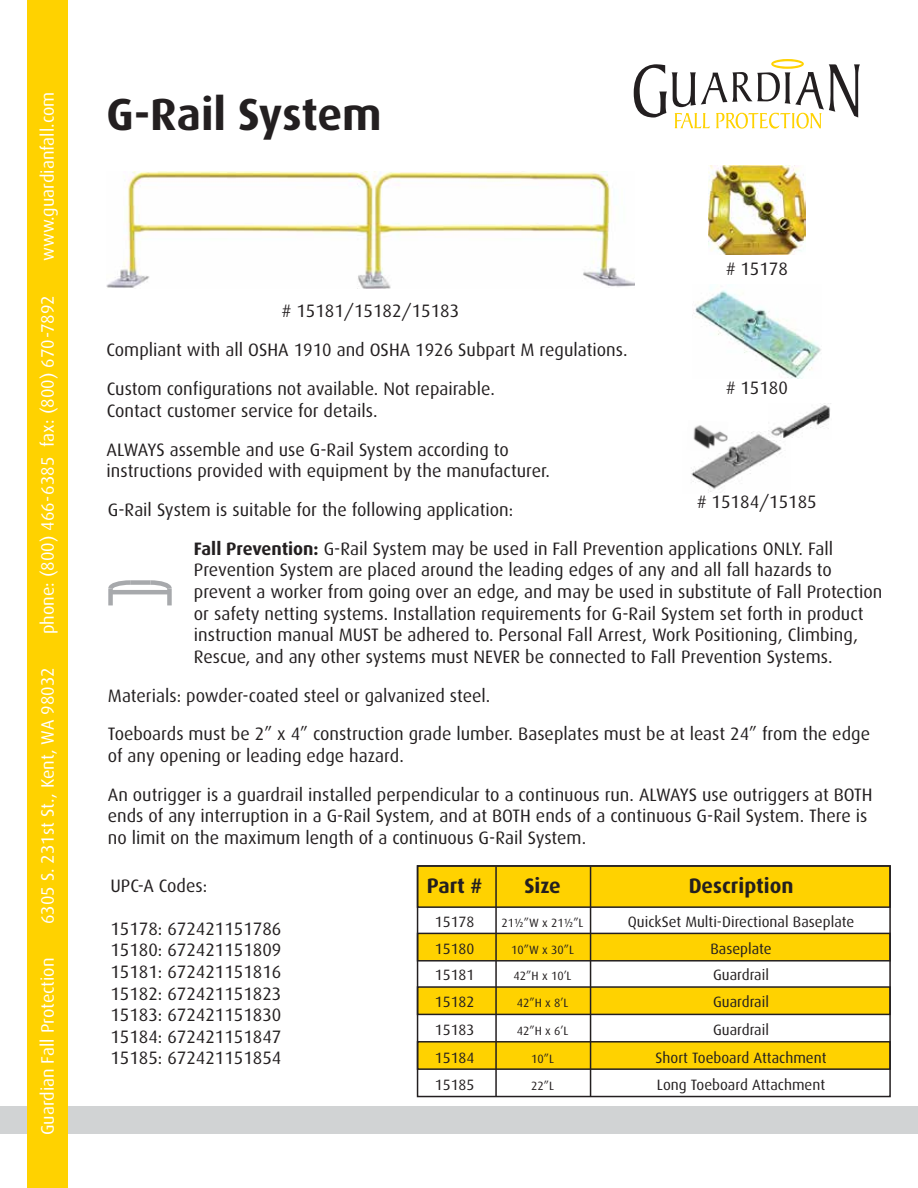
<style>
.page{position:relative;width:918px;height:1188px;background:#fff}
.page>*{position:absolute;margin:0;border:0;box-sizing:border-box;transform-origin:0 0}
.t1{font:700 45px "Dax";color:#231f20}
.t2{font:700 21px "Dax";color:#231f20}
.t3{font:18px/21.6px "Dax";color:#231f20}
.t4{font:18px "Dax";color:#fff}
.t5{font:15px/27px "Dax";color:#231f20;text-align:justify}
.t6{font:12px "Dax";color:#231f20}
.s1{font-weight:700}
</style>
<div class="page">
<div style="left:0;top:1107px;width:918px;height:27px;background:#d1d3d4"></div>
<div style="left:27px;top:0;width:41px;height:1188px;background:#ffd200"></div>
<svg style="left:108px;top:580px;width:22px;height:9px"></svg>
<svg style="left:150px;top:580px;width:22px;height:9px"></svg>
<div style="left:130px;top:580px;width:20px;height:5px;background:#a7a9ac"></div>
<div style="left:167px;top:589px;width:5px;height:16px;background:#a7a9ac"></div>
<div style="left:108px;top:589px;width:5px;height:16px;background:#a7a9ac"></div>
<hr style="left:111px;top:590px;width:58px;height:4px;background:#a7a9ac">
<svg style="left:634px;top:59px;width:226px;height:70px"></svg>
<img style="left:107px;top:172px;width:527px;height:117px">
<img style="left:709px;top:166px;width:96px;height:89px">
<img style="left:693px;top:290px;width:128px;height:89px">
<img style="left:691px;top:432px;width:91px;height:61px">
<img style="left:691px;top:425px;width:37px;height:27px">
<img style="left:768px;top:403px;width:63px;height:36px">
<div style="left:417px;top:1041px;width:474px;height:29px;background:#ffd200;border:2px solid #231f20"></div>
<div style="left:417px;top:865px;width:474px;height:43px;background:#ffd200;border:2px solid #231f20"></div>
<div style="left:417px;top:933px;width:474px;height:29px;background:#ffd200;border:2px solid #231f20"></div>
<div style="left:417px;top:986px;width:474px;height:29px;background:#ffd200;border:2px solid #231f20"></div>
<div style="left:417px;top:865px;width:474px;height:232px;border:2px solid #231f20"></div>
<hr style="left:495px;top:867px;width:2px;height:230px;background:#231f20">
<hr style="left:590px;top:867px;width:1px;height:230px;background:#231f20">
<p class="t4" style="left:38px;top:261px;width:171px;rotate:-90deg">www.guardianfall.com</p>
<h1 class="t1" style="left:107px;top:89px;width:277px">G-Rail System</h1>
<p class="t3" style="left:726px;top:258px;width:63px"># 15178</p>
<p class="t4" style="left:38px;top:634px;width:341px;rotate:-90deg">phone: (800) 466-6385 fax: (800) 670-7892</p>
<p class="t4" style="left:38px;top:924px;width:258px;rotate:-90deg">6305 S. 231st St., Kent, WA 98032</p>
<p class="t4" style="left:38px;top:1135px;width:179px;rotate:-90deg">Guardian Fall Protection</p>
<p class="t3" style="left:282px;top:301px;width:179px"># 15181/15182/15183</p>
<p class="t3" style="left:107px;top:339px;width:522px">Compliant with all OSHA 1910 and OSHA 1926 Subpart M regulations.</p>
<p class="t3" style="left:107px;top:378px;width:389px">Custom configurations not available. Not repairable.<br>Contact customer service for details.</p>
<p class="t3" style="left:107px;top:439px;width:445px">ALWAYS assemble and use G-Rail System according to instructions provided with equipment by the manufacturer.</p>
<p class="t3" style="left:108px;top:499px;width:407px">G-Rail System is suitable for the following application:</p>
<p class="t3" style="left:726px;top:377px;width:63px"># 15180</p>
<p class="t3" style="left:697px;top:492px;width:121px"># 15184/15185</p>
<p class="t3" style="left:194px;top:538px;width:690px"><span class="s1">Fall Prevention:</span> G-Rail System may be used in Fall Prevention applications ONLY. Fall Prevention System are placed around the leading edges of any and all fall hazards to prevent a worker from going over an edge, and may be used in substitute of Fall Protection or safety netting systems. Installation requirements for G-Rail System set forth in product instruction manual MUST be adhered to. Personal Fall Arrest, Work Positioning, Climbing, Rescue, and any other systems must NEVER be connected to Fall Prevention Systems.</p>
<p class="t3" style="left:108px;top:685px;width:384px">Materials: powder-coated steel or galvanized steel.</p>
<p class="t3" style="left:108px;top:723px;width:764px">Toeboards must be 2” x 4” construction grade lumber. Baseplates must be at least 24” from the edge of any opening or leading edge hazard.</p>
<p class="t3" style="left:108px;top:784px;width:766px">An outrigger is a guardrail installed perpendicular to a continuous run. ALWAYS use outriggers at BOTH ends of any interruption in a G-Rail System, and at BOTH ends of a continuous G-Rail System. There is no limit on the maximum length of a continuous G-Rail System.</p>
<p class="t3" style="left:110px;top:875px;width:98px">UPC-A Codes:</p>
<p class="t3" style="left:110px;top:918px;width:173px;text-align:justify">15178: 672421151786<br>15180: 672421151809<br>15181: 672421151816<br>15182: 672421151823<br>15183: 672421151830<br>15184: 672421151847<br>15185: 672421151854</p>
<p class="t2" style="left:427px;top:874px;width:57px">Part #</p>
<p class="t2" style="left:524px;top:874px;width:38px">Size</p>
<p class="t2" style="left:689px;top:874px;width:106px">Description</p>
<p class="t5" style="left:435px;top:908px;width:41px">15178<br>15180<br>15181<br>15182<br>15183</p>
<p class="t5" style="left:628px;top:908px;width:228px">QuickSet Multi-Directional Baseplate</p>
<p class="t6" style="left:502px;top:916px;width:84px">21½”W x 21½”L</p>
<p class="t6" style="left:511px;top:943px;width:64px">10”W x 30”L</p>
<p class="t5" style="left:710px;top:935px;width:63px">Baseplate</p>
<p class="t5" style="left:713px;top:962px;width:58px">Guardrail</p>
<p class="t6" style="left:514px;top:969px;width:59px">42”H x 10’L</p>
<p class="t5" style="left:713px;top:989px;width:58px">Guardrail</p>
<p class="t6" style="left:517px;top:997px;width:53px">42”H x 8’L</p>
<p class="t5" style="left:713px;top:1016px;width:58px">Guardrail</p>
<p class="t6" style="left:517px;top:1024px;width:53px">42”H x 6’L</p>
<p class="t5" style="left:435px;top:1044px;width:41px">15184</p>
<p class="t5" style="left:435px;top:1071px;width:41px">15185</p>
<p class="t5" style="left:656px;top:1044px;width:172px">Short Toeboard Attachment</p>
<p class="t6" style="left:531px;top:1052px;width:24px">10”L</p>
<p class="t6" style="left:531px;top:1079px;width:24px">22”L</p>
<p class="t5" style="left:657px;top:1071px;width:170px">Long Toeboard Attachment</p>
</div>
